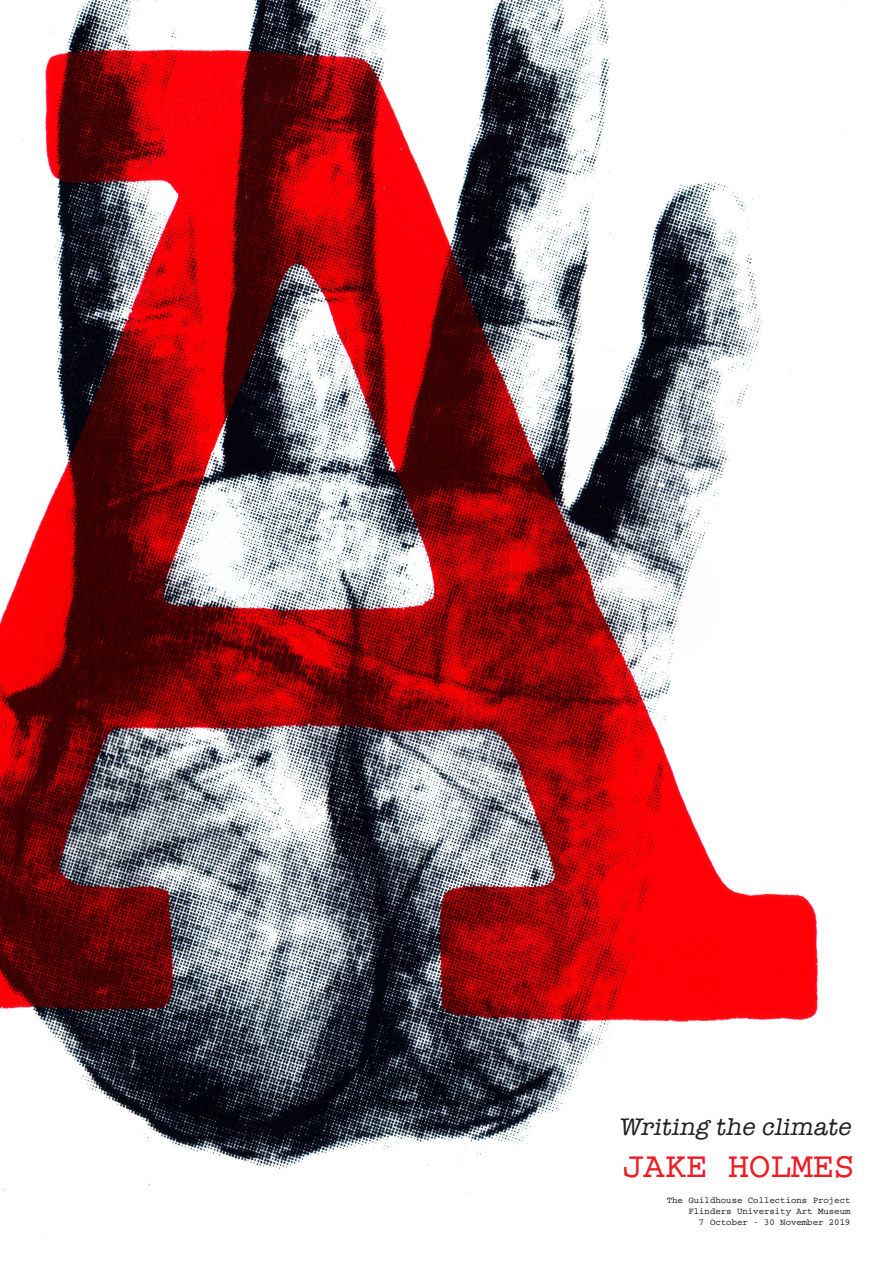
<style>
.page{position:relative;width:893px;height:1263px;background:#fff}
.page>*{position:absolute;margin:0;border:0;box-sizing:border-box;transform-origin:0 0}
.t1{font:700 35.17px "Courier M";color:#ee1c24}
.t2{font:italic 24.75px "American Typewriter";color:#231f20}
.t3{font:700 9px/10.8px "Courier M";color:#231f20;text-align:right}
</style>
<div class="page">
<img style="left:0;top:0;width:844px;height:1233px">
<svg style="left:542px;top:1038px;width:340px;height:195px"></svg>
<p class="t2" style="left:618px;top:1108px;width:240px">Writing the climate</p>
<p class="t1" style="left:622px;top:1148px;width:234px">JAKE HOLMES</p>
<p class="t3" style="left:667px;top:1195px;width:185px">The Guildhouse Collections Project<br>Flinders University Art Museum<br>7 October - 30 November 2019</p>
</div>
